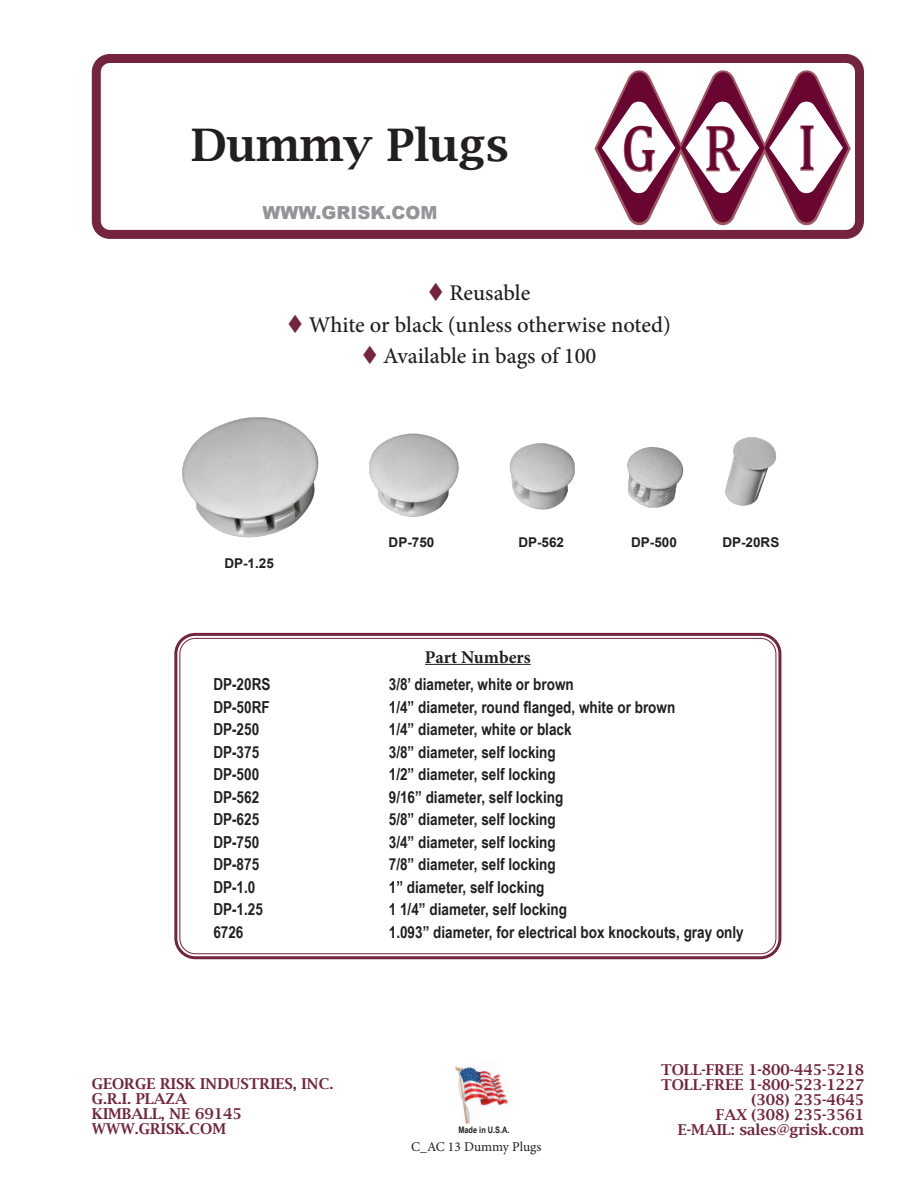
<style>
.page{position:relative;width:918px;height:1188px;background:#fff}
.page>*{position:absolute;margin:0;border:0;box-sizing:border-box;transform-origin:0 0}
.t1{font:600 45px "Lucida Bright";color:#231f20}
.t2{font:500 22.5px "Minion Pro";color:#231f20}
.t3{font:900 18px "Arial";color:#939598}
.t4{font:700 18px "Minion Pro";letter-spacing:-.005em;color:#231f20}
.t5{font:700 16.5px "Arial Narrow";color:#231f20}
.t6{font:600 15px "Lucida Bright";color:#74253d}
.t7{font:700 13.5px "Arial";color:#231f20}
.t8{font:13.5px "Minion Pro";color:#231f20}
.t9{font:700 9px "Arial Narrow";color:#231f20}
.s1{color:#74253d}
</style>
<div class="page">
<div style="left:174px;top:633px;width:607px;height:326px;border:3px solid #74253d;border-radius:20px"></div>
<div style="left:92px;top:54px;width:772px;height:185px;border:9px solid #74253d;border-radius:14px"></div>
<img style="left:455px;top:1066px;width:54px;height:58px">
<hr style="left:425px;top:664px;width:106px;height:1px;background:#231f20">
<img style="left:182px;top:417px;width:595px;height:121px">
<svg style="left:594px;top:70px;width:257px;height:156px"></svg>
<p class="t1" style="left:191px;top:119px;width:319px">Dummy Plugs</p>
<p class="t3" style="left:262px;top:199px;width:177px">WWW.GRISK.COM</p>
<p class="t2" style="left:428px;top:278px;width:104px"><span class="s1">▼</span> Reusable</p>
<p class="t2" style="left:287px;top:309px;width:386px"><span class="s1">▼</span> White or black (unless otherwise noted)</p>
<p class="t2" style="left:361px;top:341px;width:237px"><span class="s1">▼</span> Available in bags of 100</p>
<p class="t7" style="left:224px;top:554px;width:51px">DP-1.25</p>
<p class="t7" style="left:389px;top:533px;width:47px">DP-750</p>
<p class="t7" style="left:518px;top:533px;width:47px">DP-562</p>
<p class="t7" style="left:631px;top:533px;width:47px">DP-500</p>
<p class="t7" style="left:722px;top:533px;width:59px">DP-20RS</p>
<p class="t4" style="left:425px;top:644px;width:107px">Part Numbers</p>
<p class="t5" style="left:213px;top:672px;width:59px">DP-20RS</p>
<p class="t5" style="left:389px;top:672px;width:187px">3/8’ diameter, white or brown</p>
<p class="t5" style="left:213px;top:694px;width:58px">DP-50RF</p>
<p class="t5" style="left:389px;top:694px;width:288px">1/4” diameter, round flanged, white or brown</p>
<p class="t5" style="left:213px;top:717px;width:47px">DP-250</p>
<p class="t5" style="left:389px;top:717px;width:184px">1/4” diameter, white or black</p>
<p class="t5" style="left:213px;top:739px;width:47px">DP-375</p>
<p class="t5" style="left:389px;top:739px;width:168px">3/8” diameter, self locking</p>
<p class="t5" style="left:213px;top:762px;width:47px">DP-500</p>
<p class="t5" style="left:389px;top:762px;width:168px">1/2” diameter, self locking</p>
<p class="t5" style="left:213px;top:784px;width:47px">DP-562</p>
<p class="t5" style="left:389px;top:784px;width:176px">9/16” diameter, self locking</p>
<p class="t5" style="left:213px;top:807px;width:47px">DP-625</p>
<p class="t5" style="left:389px;top:807px;width:168px">5/8” diameter, self locking</p>
<p class="t5" style="left:213px;top:829px;width:47px">DP-750</p>
<p class="t5" style="left:389px;top:829px;width:168px">3/4” diameter, self locking</p>
<p class="t5" style="left:213px;top:852px;width:47px">DP-875</p>
<p class="t5" style="left:389px;top:852px;width:168px">7/8” diameter, self locking</p>
<p class="t5" style="left:213px;top:874px;width:44px">DP-1.0</p>
<p class="t5" style="left:389px;top:874px;width:157px">1” diameter, self locking</p>
<p class="t5" style="left:213px;top:897px;width:51px">DP-1.25</p>
<p class="t5" style="left:389px;top:897px;width:180px">1 1/4” diameter, self locking</p>
<p class="t5" style="left:213px;top:919px;width:32px">6726</p>
<p class="t5" style="left:389px;top:919px;width:356px">1.093” diameter, for electrical box knockouts, gray only</p>
<p class="t6" style="left:92px;top:1075px;width:243px">GEORGE RISK INDUSTRIES, INC.</p>
<p class="t6" style="left:92px;top:1090px;width:97px">G.R.I. PLAZA</p>
<p class="t6" style="left:92px;top:1105px;width:152px">KIMBALL, NE 69145</p>
<p class="t6" style="left:92px;top:1120px;width:136px">WWW.GRISK.COM</p>
<p class="t9" style="left:458px;top:1123px;width:53px">Made in U.S.A.</p>
<p class="t8" style="left:411px;top:1137px;width:132px">C_AC 13 Dummy Plugs</p>
<p class="t6" style="left:661px;top:1061px;width:204px">TOLL-FREE 1-800-445-5218</p>
<p class="t6" style="left:661px;top:1076px;width:204px">TOLL-FREE 1-800-523-1227</p>
<p class="t6" style="left:752px;top:1091px;width:114px">(308) 235-4645</p>
<p class="t6" style="left:716px;top:1106px;width:150px">FAX (308) 235-3561</p>
<p class="t6" style="left:678px;top:1121px;width:188px">E-MAIL: sales@grisk.com</p>
</div>
